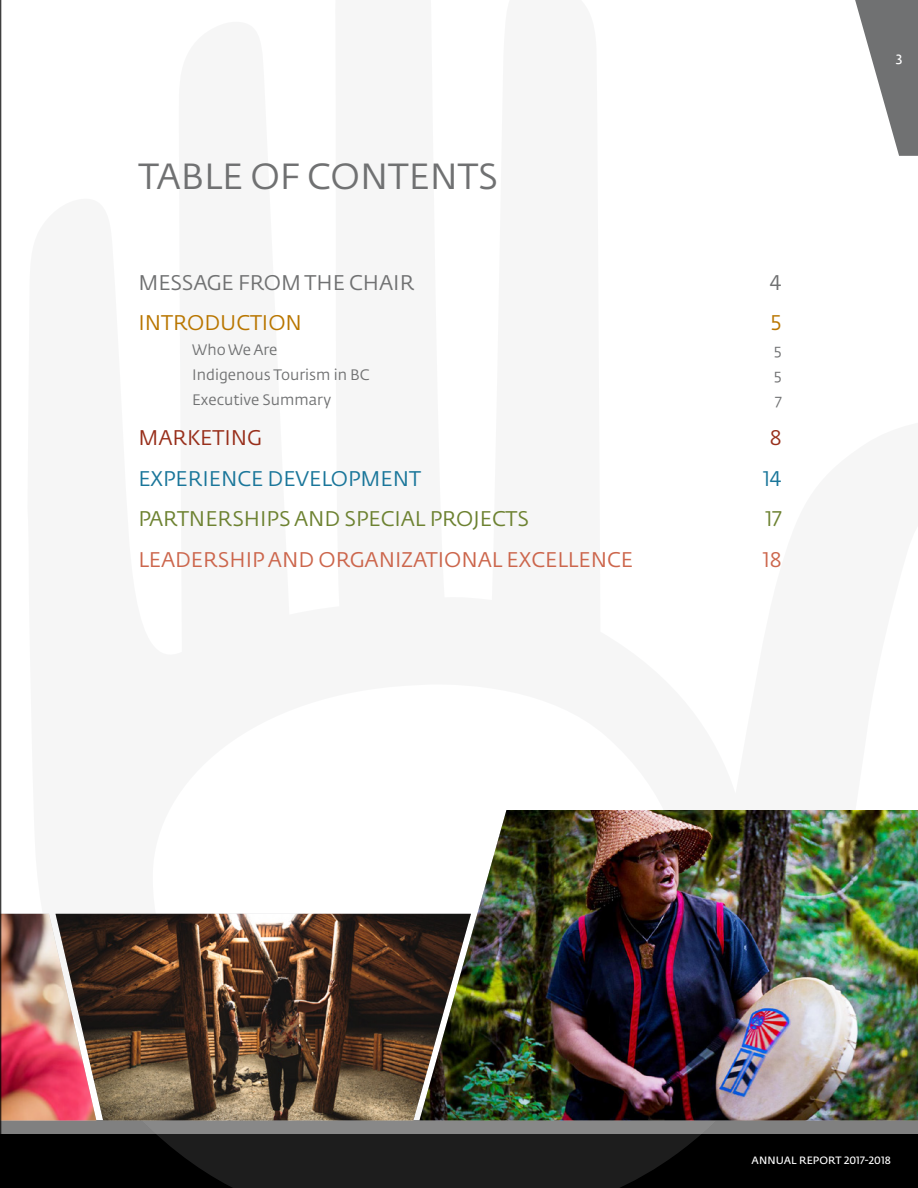
<style>
.page{position:relative;width:918px;height:1188px;background:#fff}
.page>*{position:absolute;margin:0;border:0;box-sizing:border-box;transform-origin:0 0}
.t1{font:36px "Fedra Sans Std";color:#707172}
.t2{font:21px "Fedra Sans Std";color:#cc664c}
.t3{font:21px "Fedra Sans Std";color:#6d8231}
.t4{font:21px "Fedra Sans Std";color:#1a769a}
.t5{font:21px "Fedra Sans Std";color:#707172}
.t6{font:21px "Fedra Sans Std";color:#b97600}
.t7{font:21px "Fedra Sans Std";color:#982f1b}
.t8{font:15px "Fedra Sans Std";color:#707172}
.t9{font:13.5px "Fedra Sans Std";color:#fff}
.t10{font:10.5px "Fedra Sans Std";letter-spacing:.01em;color:#fff}
</style>
<div class="page">
<div style="left:0;top:1120px;width:918px;height:14px;background:#808080"></div>
<div style="left:1px;top:1134px;width:917px;height:54px;background:#000"></div>
<svg style="left:27px;top:913px;width:891px;height:275px"></svg>
<svg style="left:855px;top:0;width:63px;height:156px"></svg>
<img style="left:96px;top:914px;width:323px;height:206px">
<img style="left:1px;top:914px;width:95px;height:206px">
<img style="left:419px;top:810px;width:499px;height:310px">
<hr style="left:0;top:0;width:1px;height:1188px;background:#000">
<h1 class="t1" style="left:138px;top:153px;width:340px">TAB LE OF CONTE NTS</h1>
<h2 class="t5" style="left:138px;top:269px;width:33px">MESSA</h2>
<h2 class="t5" style="left:207px;top:269px;width:209px">GE FROM THE CHAI R</h2>
<h2 class="t5" style="left:770px;top:269px;width:13px">4</h2>
<h2 class="t6" style="left:138px;top:310px;width:165px">INTRODUCTION</h2>
<h2 class="t6" style="left:771px;top:310px;width:13px">5</h2>
<p class="t8" style="left:192px;top:340px;width:87px">WHO WE ARE</p>
<p class="t8" style="left:774px;top:340px;width:9px">5</p>
<p class="t8" style="left:192px;top:365px;width:179px">INDIGENOUS TOURISM IN BC</p>
<p class="t8" style="left:774px;top:365px;width:9px">5</p>
<p class="t8" style="left:192px;top:390px;width:140px">EXECUTIVE SUMMARY</p>
<p class="t8" style="left:775px;top:390px;width:8px">7</p>
<h2 class="t7" style="left:138px;top:425px;width:125px">MARKETI NG</h2>
<h2 class="t7" style="left:770px;top:425px;width:13px">8</h2>
<h2 class="t4" style="left:138px;top:465px;width:278px">EXPERIENCE DEVELOPMENT</h2>
<h2 class="t4" style="left:763px;top:465px;width:20px">14</h2>
<h2 class="t3" style="left:138px;top:506px;width:243px">PARTNERSHI PS AND SPECIA</h2>
<h2 class="t3" style="left:415px;top:506px;width:76px">L PROJECTS</h2>
<h2 class="t3" style="left:765px;top:506px;width:18px">17</h2>
<h2 class="t2" style="left:138px;top:546px;width:14px">LEADE</h2>
<h2 class="t2" style="left:203px;top:546px;width:414px">RSHI P AND ORGANIZATIONAL EXCELLENCE</h2>
<h2 class="t2" style="left:763px;top:546px;width:20px">18</h2>
<p class="t9" style="left:896px;top:49px;width:8px">3</p>
<p class="t10" style="left:752px;top:1154px;width:141px">ANNUAL REPORT 2017-2018</p>
</div>
